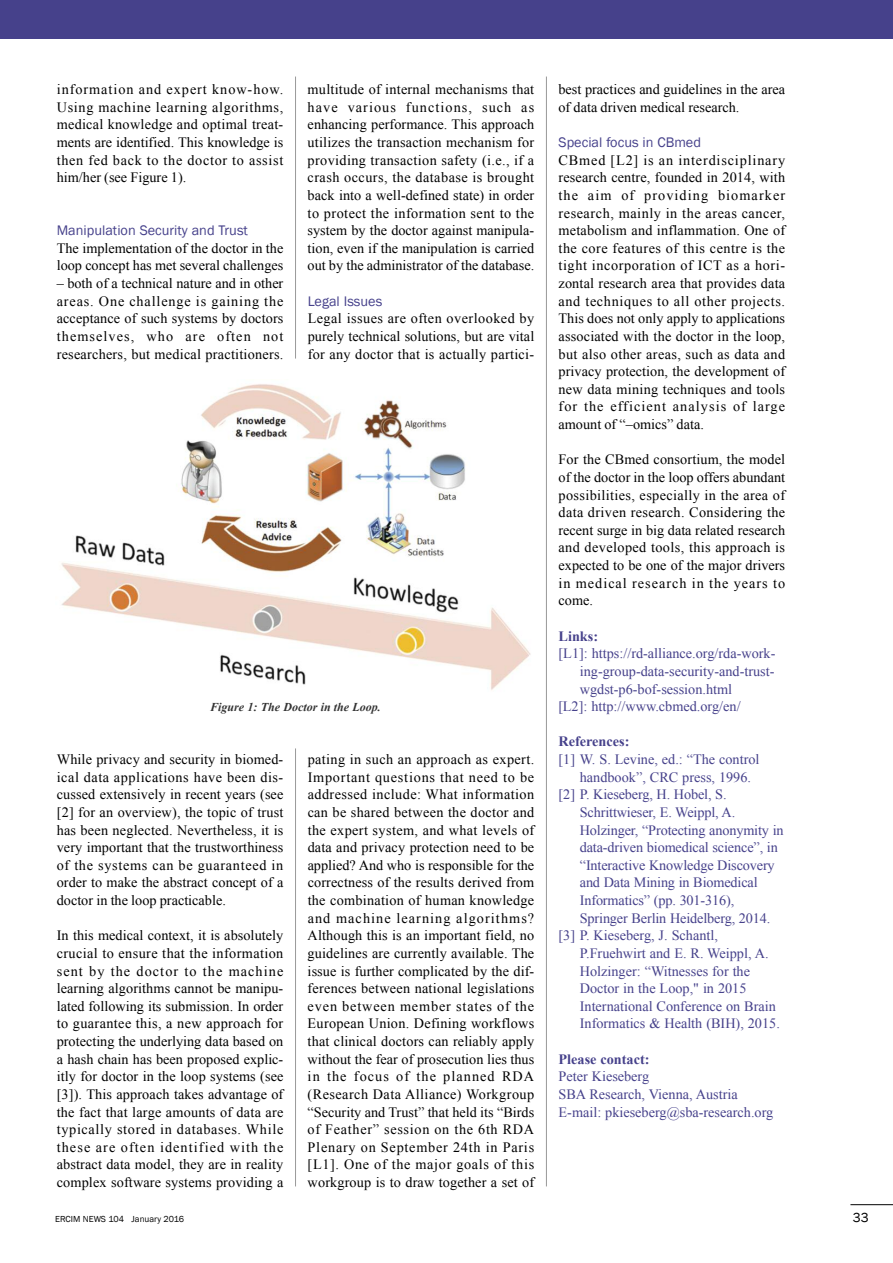
<style>
.page{position:relative;width:893px;height:1263px;background:#fff}
.page>*{position:absolute;margin:0;border:0;box-sizing:border-box;transform-origin:0 0}
.t1{font:14.25px/17.5px "Times New Roman";color:#000;text-align:justify}
.t2{font:14.25px/17.5px "Times New Roman";color:#46418b}
.t3{font:14.25px "Franklin Gothic";color:#46418b}
.t4{font:700 14.25px "Times New Roman";color:#46418b}
.t5{font:13.5px "Franklin Gothic";color:#000}
.t6{font:italic 700 12px "Times New Roman";color:#333}
.t7{font:9px "Franklin Gothic";color:#000}
</style>
<div class="page">
<hr style="left:546px;top:77px;width:1px;height:1109px;background:#999">
<hr style="left:850px;top:1204px;width:43px;height:1px;background:#000">
<div style="left:0;top:0;width:893px;height:38px;background:#46418b"></div>
<img style="left:61px;top:384px;width:470px;height:306px">
<hr style="left:295px;top:77px;width:1px;height:282px;background:#999">
<hr style="left:295px;top:748px;width:1px;height:438px;background:#999">
<p class="t1" style="left:57px;top:81px;width:228px">information and expert know-how.<br>Using machine learning algorithms, medical knowledge and optimal treat&shy;ments are identified. This knowledge is then fed back to the doctor to assist him/her (see Figure 1).</p>
<p class="t3" style="left:57px;top:222px;width:193px">Manipulation Security and Trust</p>
<p class="t1" style="left:57px;top:239px;width:228px">The implementation of the doctor in the loop concept has met several challenges</p>
<p class="t1" style="left:57px;top:274px;width:228px">– both of a technical nature and in other areas. One challenge is gaining the acceptance of such systems by doctors themselves, who are often not researchers, but medical practitioners.</p>
<p class="t1" style="left:308px;top:81px;width:228px">multitude of internal mechanisms that have various functions, such as enhancing performance. This approach utilizes the transaction mechanism for providing transaction safety (i.e., if a crash occurs, the database is brought back into a well-defined state) in order to protect the information sent to the system by the doctor against manipula&shy;tion, even if the manipulation is carried out by the administrator of the database.</p>
<p class="t3" style="left:308px;top:293px;width:76px">Legal Issues</p>
<p class="t1" style="left:308px;top:310px;width:228px">Legal issues are often overlooked by purely technical solutions, but are vital for any doctor that is actually partici-</p>
<p class="t6" style="left:210px;top:700px;width:172px">Figure 1: The Doctor in the Loop.</p>
<p class="t1" style="left:57px;top:750px;width:228px">While privacy and security in biomed&shy;ical data applications have been dis&shy;cussed extensively in recent years (see [2] for an overview), the topic of trust has been neglected. Nevertheless, it is very important that the trustworthiness of the systems can be guaranteed in order to make the abstract concept of a doctor in the loop practicable.</p>
<p class="t1" style="left:57px;top:927px;width:228px">In this medical context, it is absolutely crucial to ensure that the information sent by the doctor to the machine learning algorithms cannot be manipu&shy;lated following its submission. In order to guarantee this, a new approach for protecting the underlying data based on a hash chain has been proposed explic&shy;itly for doctor in the loop systems (see [3]). This approach takes advantage of the fact that large amounts of data are typically stored in databases. While these are often identified with the abstract data model, they are in reality complex software systems providing a</p>
<p class="t1" style="left:308px;top:750px;width:228px">pating in such an approach as expert.<br>Important questions that need to be addressed include: What information can be shared between the doctor and the expert system, and what levels of data and privacy protection need to be applied? And who is responsible for the correctness of the results derived from the combination of human knowledge and machine learning algorithms?<br>Although this is an important field, no guidelines are currently available. The issue is further complicated by the dif&shy;ferences between national legislations even between member states of the European Union. Defining workflows that clinical doctors can reliably apply without the fear of prosecution lies thus in the focus of the planned RDA (Research Data Alliance) Workgroup “Security and Trust” that held its “Birds of Feather” session on the 6th RDA Plenary on September 24th in Paris [L1]. One of the major goals of this workgroup is to draw together a set of</p>
<p class="t1" style="left:558px;top:80px;width:228px">best practices and guidelines in the area of data driven medical research.</p>
<p class="t3" style="left:559px;top:134px;width:144px">Special focus in CBmed</p>
<p class="t1" style="left:559px;top:151px;width:228px">CBmed [L2] is an interdisciplinary research centre, founded in 2014, with the aim of providing biomarker research, mainly in the areas cancer, metabolism and inflammation. One of the core features of this centre is the tight incorporation of ICT as a hori&shy;zontal research area that provides data and techniques to all other projects.<br>This does not only apply to applications associated with the doctor in the loop, but also other areas, such as data and privacy protection, the development of new data mining techniques and tools for the efficient analysis of large amount of “–omics” data.</p>
<p class="t1" style="left:559px;top:451px;width:228px">For the CBmed consortium, the model of the doctor in the loop offers abundant possibilities, especially in the area of data driven research. Considering the recent surge in big data related research and developed tools, this approach is expected to be one of the major drivers in medical research in the years to come.</p>
<p class="t4" style="left:559px;top:628px;width:41px">Links:</p>
<p class="t2" style="left:559px;top:645px;width:218px">[L1]: https://rd-alliance.org/rda-work-</p>
<p class="t2" style="left:580px;top:662px;width:196px">ing-group-data-security-and-trust-</p>
<p class="t2" style="left:580px;top:680px;width:154px">wgdst-p6-bof-session.html</p>
<p class="t2" style="left:559px;top:697px;width:184px">[L2]: http://www.cbmed.org/en/</p>
<p class="t4" style="left:559px;top:734px;width:72px">References:</p>
<p class="t2" style="left:559px;top:750px;width:202px">[1] W. S. Levine, ed.: “The control</p>
<p class="t2" style="left:580px;top:768px;width:173px">handbook”, CRC press, 1996.</p>
<p class="t2" style="left:559px;top:786px;width:170px">[2] P. Kieseberg, H. Hobel, S.</p>
<p class="t2" style="left:580px;top:803px;width:157px">Schrittwieser, E. Weippl, A.</p>
<p class="t2" style="left:580px;top:821px;width:205px">Holzinger, “Protecting anonymity in</p>
<p class="t2" style="left:580px;top:838px;width:200px">data-driven biomedical science”, in</p>
<p class="t2" style="left:580px;top:856px;width:196px">“Interactive Knowledge Discovery</p>
<p class="t2" style="left:580px;top:874px;width:179px">and Data Mining in Biomedical</p>
<p class="t2" style="left:580px;top:891px;width:156px">Informatics” (pp. 301-316),</p>
<p class="t2" style="left:580px;top:909px;width:192px">Springer Berlin Heidelberg, 2014.</p>
<p class="t2" style="left:559px;top:927px;width:161px">[3] P. Kieseberg, J. Schantl,</p>
<p class="t2" style="left:580px;top:944px;width:190px">P.Fruehwirt and E. R. Weippl, A.</p>
<p class="t2" style="left:580px;top:962px;width:172px">Holzinger: “Witnesses for the</p>
<p class="t2" style="left:580px;top:979px;width:168px">Doctor in the Loop," in 2015</p>
<p class="t2" style="left:580px;top:997px;width:198px">International Conference on Brain</p>
<p class="t2" style="left:580px;top:1015px;width:202px">Informatics &amp; Health (BIH), 2015.</p>
<p class="t4" style="left:559px;top:1051px;width:92px">Please contact:</p>
<p class="t2" style="left:559px;top:1068px;width:216px">Peter Kieseberg<br>SBA Research, Vienna, Austria<br>E-mail: pkieseberg@sba-research.org</p>
<p class="t7" style="left:55px;top:1214px;width:130px">ERCIM NEWS 104 January 2016</p>
<p class="t5" style="left:853px;top:1210px;width:17px">33</p>
</div>
